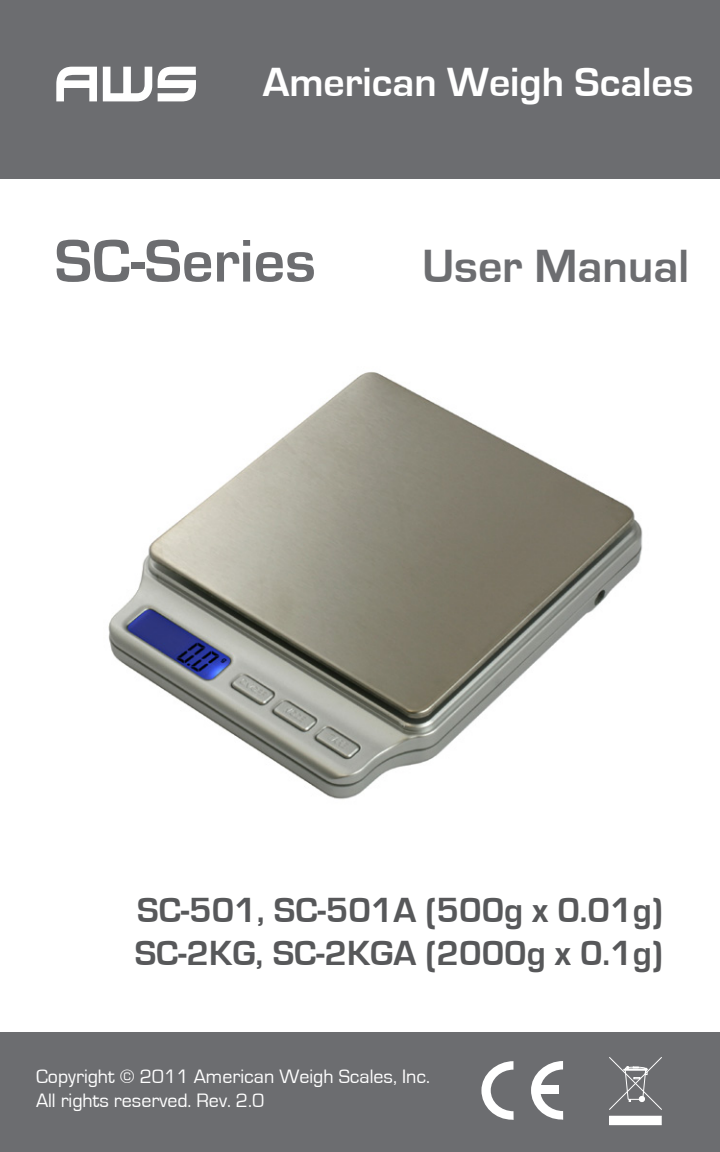
<style>
.page{position:relative;width:720px;height:1152px;background:#fff}
.page>*{position:absolute;margin:0;border:0;box-sizing:border-box;transform-origin:0 0}
.t1{font:700 62.4px "Eurostile";color:#6c6d70}
.t2{font:700 48px "Eurostile";color:#6c6d70}
.t3{font:700 42px "Eurostile";color:#fff}
.t4{font:700 36px "Eurostile";color:#57585a}
.t5{font:20px "Eurostile";color:#fff}
</style>
<div class="page">
<div style="left:0;top:0;width:720px;height:179px;background:#6c6d70"></div>
<div style="left:0;top:1032px;width:720px;height:120px;background:#6c6d70"></div>
<svg style="left:56px;top:67px;width:41px;height:34px"></svg>
<svg style="left:103px;top:67px;width:49px;height:34px"></svg>
<svg style="left:158px;top:67px;width:38px;height:34px"></svg>
<svg style="left:481px;top:1061px;width:33px;height:59px"></svg>
<svg style="left:531px;top:1061px;width:32px;height:59px"></svg>
<div style="left:538px;top:1085px;width:21px;height:9px;background:#fff"></div>
<div style="left:610px;top:1116px;width:51px;height:9px;background:#fff"></div>
<svg style="left:609px;top:1057px;width:53px;height:53px"></svg>
<img style="left:108px;top:372px;width:535px;height:427px">
<p class="t3" style="left:263px;top:59px;width:432px">American Weigh Scales</p>
<p class="t1" style="left:55px;top:227px;width:263px">SC-Series</p>
<p class="t2" style="left:422px;top:240px;width:269px">User Manual</p>
<p class="t4" style="left:137px;top:891px;width:527px">SC-501, SC-501A (500g x 0.01g)</p>
<p class="t4" style="left:135px;top:934px;width:530px">SC-2KG, SC-2KGA (2000g x 0.1g)</p>
<p class="t5" style="left:36px;top:1065px;width:396px">Copyright © 2011 American Weigh Scales, Inc.</p>
<p class="t5" style="left:36px;top:1089px;width:230px">All rights reserved. Rev. 2.0</p>
</div>
